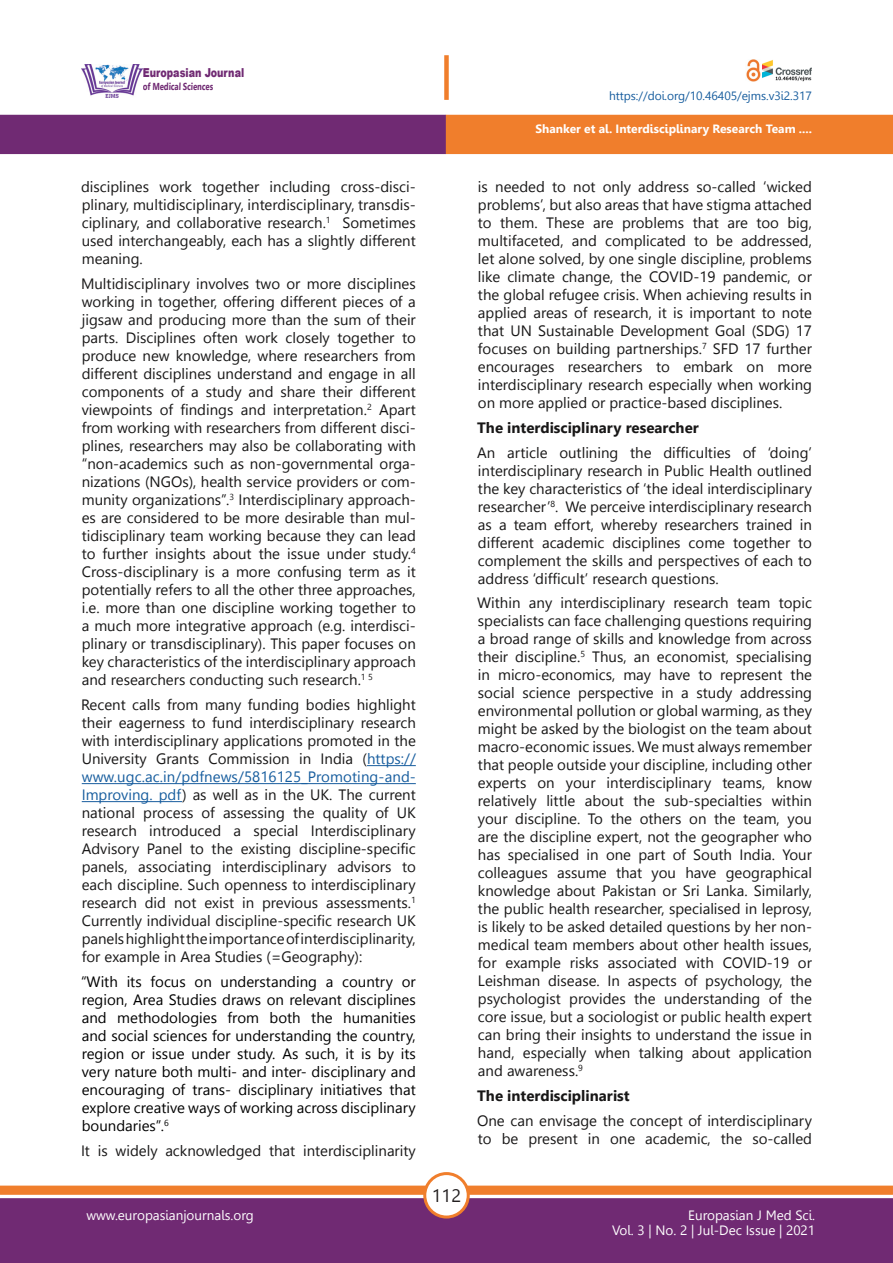
<style>
.page{position:relative;width:893px;height:1263px;background:#fff}
.page>*{position:absolute;margin:0;border:0;box-sizing:border-box;transform-origin:0 0}
.t1{font:18px "Leelawadee";color:#231f20}
.Normal__Web{font:15px/18px "Leelawadee UI";color:#181717;text-align:justify}
.t2{font:15px/18px "Leelawadee UI";color:#000;text-align:justify}
.t3{font:700 15px "Leelawadee UI";color:#181717}
.t4{font:13.5px/15px "Leelawadee";color:#fff;text-align:right}
.t5{font:900 12.3px "Arial";color:#702a73;scale:.77 1}
.t6{font:700 12px "Leelawadee";color:#fff}
.t7{font:12px "Leelawadee";letter-spacing:-.005em;color:#175d9e}
.t8{font:700 10.05px "Leelawadee UI";color:#702a73;scale:.76 1}
.s1{color:#175d9e}
</style>
<div class="page">
<div style="left:0;top:1198px;width:893px;height:65px;background:#702a73;border:2px solid #702a73"></div>
<div style="left:0;top:115px;width:446px;height:39px;background:#702a73"></div>
<div style="left:446px;top:115px;width:447px;height:39px;background:#f07e2c"></div>
<div style="left:0;top:1185px;width:893px;height:10px;background:#f07e2c;border:1px solid #f07e2c"></div>
<div style="left:425px;top:1173px;width:43px;height:44px;background:#fff;border-radius:50%"></div>
<div style="left:423px;top:1172px;width:47px;height:46px;border:3px solid #f07e2c;border-radius:50%"></div>
<img style="left:81px;top:64px;width:61px;height:33px">
<div style="left:444px;top:55px;width:5px;height:45px;background:#f07e2c"></div>
<img style="left:746px;top:60px;width:66px;height:21px">
<hr style="left:367px;top:765px;width:49px;height:1px;background:#175d9e">
<hr style="left:82px;top:783px;width:334px;height:1px;background:#175d9e">
<hr style="left:82px;top:801px;width:100px;height:1px;background:#175d9e">
<p class="t5" style="left:143px;top:63px;width:133px">Europasian Journal</p>
<p class="t8" style="left:143px;top:79px;width:95px">of Medical Sciences</p>
<p class="t7" style="left:609px;top:89px;width:204px">https://doi.org/10.46405/ejms.v3i2.317</p>
<p class="t6" style="left:535px;top:122px;width:278px">Shanker et al. Interdisciplinary Research Team ....</p>
<p class="Normal__Web" style="left:81px;top:177px;width:336px">disciplines work together including cross-disci&shy;plinary, multidisciplinary, interdisciplinary, transdis&shy;ciplinary, and collaborative research.<sup>1</sup> Sometimes used interchangeably, each has a slightly different meaning.</p>
<p class="Normal__Web" style="left:81px;top:274px;width:336px">Multidisciplinary involves two or more disciplines working in together, offering different pieces of a jigsaw and producing more than the sum of their parts. Disciplines often work closely together to produce new knowledge, where researchers from different disciplines understand and engage in all components of a study and share their different viewpoints of findings and interpretation.<sup>2</sup> Apart from working with researchers from different disci&shy;plines, researchers may also be collaborating with “non-academics such as non-governmental orga&shy;nizations (NGOs), health service providers or com&shy;munity organizations”.<sup>3</sup> Interdisciplinary approach&shy;es are considered to be more desirable than mul&shy;tidisciplinary team working because they can lead to further insights about the issue under study.<sup>4<br></sup>Cross-disciplinary is a more confusing term as it potentially refers to all the other three approaches, i.e. more than one discipline working together to a much more integrative approach (e.g. interdisci&shy;plinary or transdisciplinary). This paper focuses on key characteristics of the interdisciplinary approach and researchers conducting such research.<sup>1</sup> <sup>5</sup></p>
<p class="Normal__Web" style="left:81px;top:695px;width:336px">Recent calls from many funding bodies highlight their eagerness to fund interdisciplinary research with interdisciplinary applications promoted in the University Grants Commission in India (<span class="s1">https:// www.ugc.ac.in/pdfnews/5816125_Promoting-and-Improving. pdf</span>) as well as in the UK. The current national process of assessing the quality of UK research introduced a special Interdisciplinary Advisory Panel to the existing discipline-specific panels, associating interdisciplinary advisors to each discipline. Such openness to interdisciplinary research did not exist in previous assessments.<sup>1<br></sup>Currently individual discipline-specific research UK panels highlight the importance of interdisciplinarity, for example in Area Studies (=Geography):</p>
<p class="t2" style="left:81px;top:972px;width:336px">“With its focus on understanding a country or region, Area Studies draws on relevant disciplines and methodologies from both the humanities and social sciences for understanding the country, region or issue under study. As such, it is by its very nature both multi- and inter- disciplinary and encouraging of trans- disciplinary initiatives that explore creative ways of working across disciplinary boundaries”.<sup>6</sup></p>
<p class="Normal__Web" style="left:81px;top:1141px;width:336px">It is widely acknowledged that interdisciplinarity</p>
<p class="t1" style="left:432px;top:1185px;width:31px">112</p>
<p class="Normal__Web" style="left:478px;top:177px;width:336px">is needed to not only address so-called ‘wicked problems’, but also areas that have stigma attached to them. These are problems that are too big, multifaceted, and complicated to be addressed, let alone solved, by one single discipline, problems like climate change, the COVID-19 pandemic, or the global refugee crisis. When achieving results in applied areas of research, it is important to note that UN Sustainable Development Goal (SDG) 17 focuses on building partnerships.<sup>7</sup> SFD 17 further encourages researchers to embark on more interdisciplinary research especially when working on more applied or practice-based disciplines.</p>
<p class="t3" style="left:477px;top:417px;width:223px">The interdisciplinary researcher</p>
<p class="Normal__Web" style="left:477px;top:442px;width:336px">An article outlining the difficulties of ‘doing’ interdisciplinary research in Public Health outlined the key characteristics of ‘the ideal interdisciplinary researcher’<sup>8</sup>. We perceive interdisciplinary research as a team effort, whereby researchers trained in different academic disciplines come together to complement the skills and perspectives of each to address ‘difficult’ research questions.</p>
<p class="Normal__Web" style="left:477px;top:593px;width:336px">Within any interdisciplinary research team topic specialists can face challenging questions requiring a broad range of skills and knowledge from across their discipline.<sup>5</sup> Thus, an economist, specialising in micro-economics, may have to represent the social science perspective in a study addressing environmental pollution or global warming, as they might be asked by the biologist on the team about macro-economic issues. We must always remember that people outside your discipline, including other experts on your interdisciplinary teams, know relatively little about the sub-specialties within your discipline. To the others on the team, you are the discipline expert, not the geographer who has specialised in one part of South India. Your colleagues assume that you have geographical knowledge about Pakistan or Sri Lanka. Similarly, the public health researcher, specialised in leprosy, is likely to be asked detailed questions by her non&shy;medical team members about other health issues, for example risks associated with COVID-19 or Leishman disease. In aspects of psychology, the psychologist provides the understanding of the core issue, but a sociologist or public health expert can bring their insights to understand the issue in hand, especially when talking about application and awareness.<sup>9</sup></p>
<p class="t3" style="left:477px;top:1085px;width:154px">The interdisciplinarist</p>
<p class="Normal__Web" style="left:477px;top:1111px;width:336px">One can envisage the concept of interdisciplinary to be present in one academic, the so-called</p>
<p class="t4" style="left:86px;top:1208px;width:169px">www.europasianjournals.org</p>
<p class="t4" style="left:612px;top:1208px;width:205px">Europasian J Med Sci.<br>Vol. 3 | No. 2 | Jul-Dec Issue | 2021</p>
</div>
